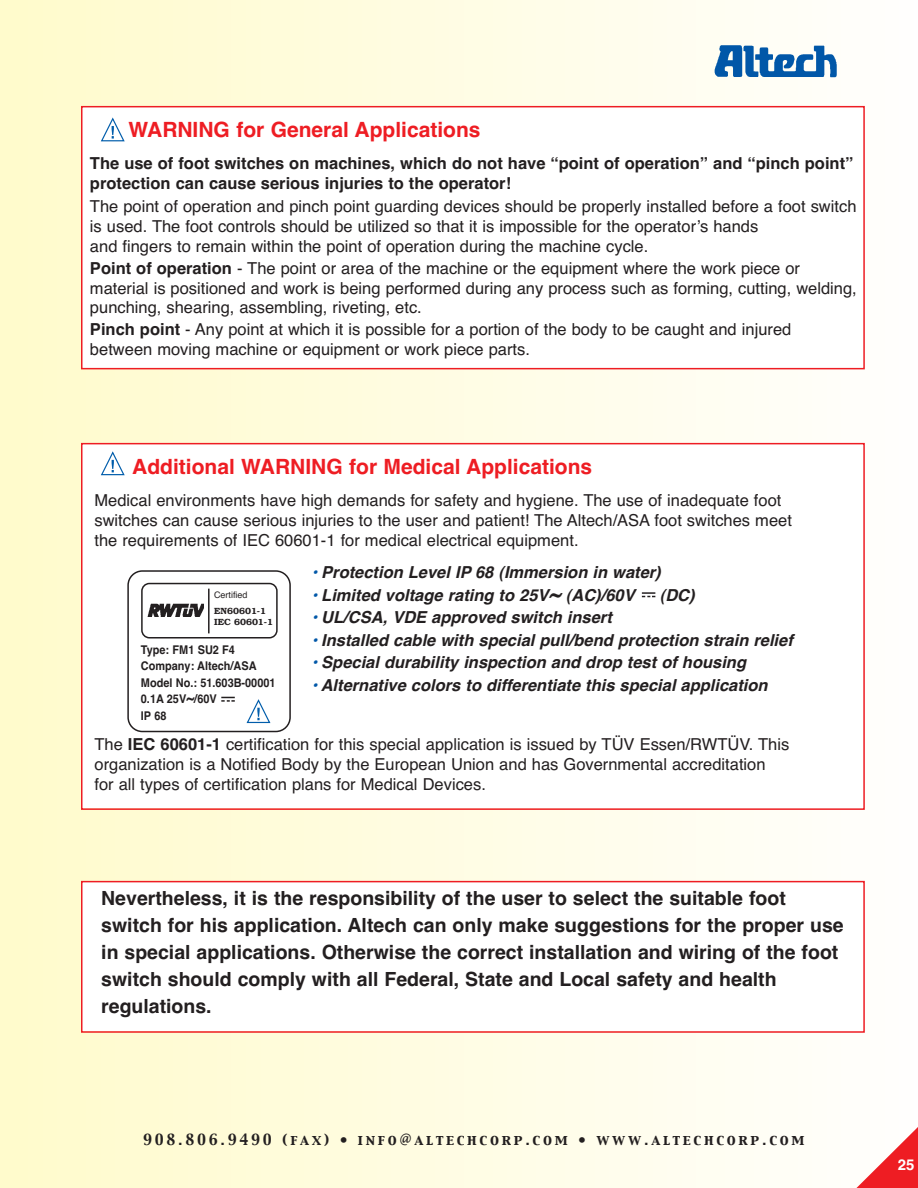
<style>
.page{position:relative;width:918px;height:1188px;background:#fff}
.page>*{position:absolute;margin:0;border:0;box-sizing:border-box;transform-origin:0 0}
.t1{font:700 21px "Helvetica";color:#ee1d23}
.t2{font:700 19.5px/27px "Helvetica";color:#231f20}
.t3{font:16.5px/19.8px "Helvetica";color:#231f20}
.t4{font:italic 700 16.5px "Helvetica";color:#231f20}
.t5{font:700 16.5px/19.8px "Helvetica";color:#231f20}
.t6{font:700 15px "Helvetica";color:#fff}
.t7{font:13.5px "Capitals";letter-spacing:.2em;color:#231f20}
.t8{font:700 12px/16.5px "Helvetica";color:#231f20;scale:.91 1}
.t9{font:600 9px/11.2px "Bookman";color:#231f20}
.t10{font:9px "Helvetica";color:#231f20}
.s1{font-weight:700}
.s2{color:#0157a8}
.s3{font-size:21px}
.s4{font-size:15px}
</style>
<div class="page">
<div style="left:0;top:0;width:918px;height:1188px;background:linear-gradient(to right,#fffacb,#fffefd)"></div>
<div style="left:82px;top:444px;width:781px;height:364px;background:#fff"></div>
<div style="left:81px;top:443px;width:784px;height:367px;border:2px solid #ee1d23"></div>
<svg style="left:850px;top:1118px;width:68px;height:70px"></svg>
<img style="left:714px;top:45px;width:123px;height:33px">
<div style="left:82px;top:107px;width:781px;height:261px;background:#fff"></div>
<div style="left:81px;top:106px;width:784px;height:263px;border:2px solid #ee1d23"></div>
<div style="left:82px;top:882px;width:781px;height:149px;background:#fff"></div>
<div style="left:81px;top:881px;width:784px;height:152px;border:2px solid #ee1d23"></div>
<svg style="left:101px;top:117px;width:24px;height:24px"></svg>
<svg style="left:101px;top:451px;width:24px;height:24px"></svg>
<svg style="left:127px;top:570px;width:164px;height:162px"></svg>
<svg style="left:642px;top:592px;width:13px;height:5px"></svg>
<p class="t1" style="left:129px;top:117px;width:354px">WARNING for General Applications</p>
<p class="t5" style="left:90px;top:154px;width:765px">The use of foot switches on machines, which do not have “point of operation” and “pinch point” protection can cause serious injuries to the operator!</p>
<p class="t3" style="left:90px;top:197px;width:768px">The point of operation and pinch point guarding devices should be properly installed before a foot switch is used. The foot controls should be utilized so that it is impossible for the operatorʼs hands<br>and fingers to remain within the point of operation during the machine cycle.</p>
<p class="t3" style="left:90px;top:258px;width:768px"><span class="s1">Point of operation</span> - The point or area of the machine or the equipment where the work piece or material is positioned and work is being performed during any process such as forming, cutting, welding, punching, shearing, assembling, riveting, etc.</p>
<p class="t3" style="left:90px;top:320px;width:703px"><span class="s1">Pinch point</span> - Any point at which it is possible for a portion of the body to be caught and injured between moving machine or equipment or work piece parts.</p>
<p class="t1" style="left:132px;top:454px;width:462px">Additional WARNING for Medical Applications</p>
<p class="t3" style="left:94px;top:491px;width:699px">Medical environments have high demands for safety and hygiene. The use of inadequate foot switches can cause serious injuries to the user and patient! The Altech/ASA foot switches meet the requirements of IEC 60601-1 for medical electrical equipment.</p>
<p class="t4" style="left:310px;top:563px;width:358px"><span class="s2">•</span> Protection Level IP 68 (Immersion in water)</p>
<p class="t4" style="left:310px;top:585px;width:392px"><span class="s2">•</span> Limited voltage rating to 25V<span class="s3">~</span> (AC)/60V (DC)</p>
<p class="t4" style="left:311px;top:608px;width:309px"><span class="s2">•</span> UL/CSA, VDE approved switch insert</p>
<p class="t4" style="left:310px;top:630px;width:490px"><span class="s2">•</span> Installed cable with special pull/bend protection strain relief</p>
<p class="t4" style="left:310px;top:653px;width:443px"><span class="s2">•</span> Special durability inspection and drop test of housing</p>
<p class="t4" style="left:310px;top:675px;width:465px"><span class="s2">•</span> Alternative colors to differentiate this special application</p>
<p class="t10" style="left:214px;top:589px;width:35px">Certified</p>
<p class="t9" style="left:214px;top:605px;width:60px">EN60601-1<br>IEC 60601-1</p>
<p class="t8" style="left:141px;top:641px;width:150px">Type: FM1 SU2 F4<br>Company: Altech/ASA<br>Model No.: 51.603B-00001<br>0.1A 25V<span class="s4">~</span>/60V<br>IP 68</p>
<p class="t3" style="left:94px;top:735px;width:696px">The <span class="s1">IEC 60601-1</span> certification for this special application is issued by TÜV Essen/RWTÜV. This organization is a Notified Body by the European Union and has Governmental accreditation<br>for all types of certification plans for Medical Devices.</p>
<p class="t2" style="left:101px;top:885px;width:744px">Nevertheless, it is the responsibility of the user to select the suitable foot switch for his application. Altech can only make suggestions for the proper use in special applications. Otherwise the correct installation and wiring of the foot switch should comply with all Federal, State and Local safety and health regulations.</p>
<p class="t7" style="left:143px;top:1132px;width:663px">908.806.9490 (FAX) • INFO@ALTECHCORP.COM • WWW.ALTECHCORP.COM</p>
<p class="t6" style="left:898px;top:1156px;width:18px">25</p>
</div>
